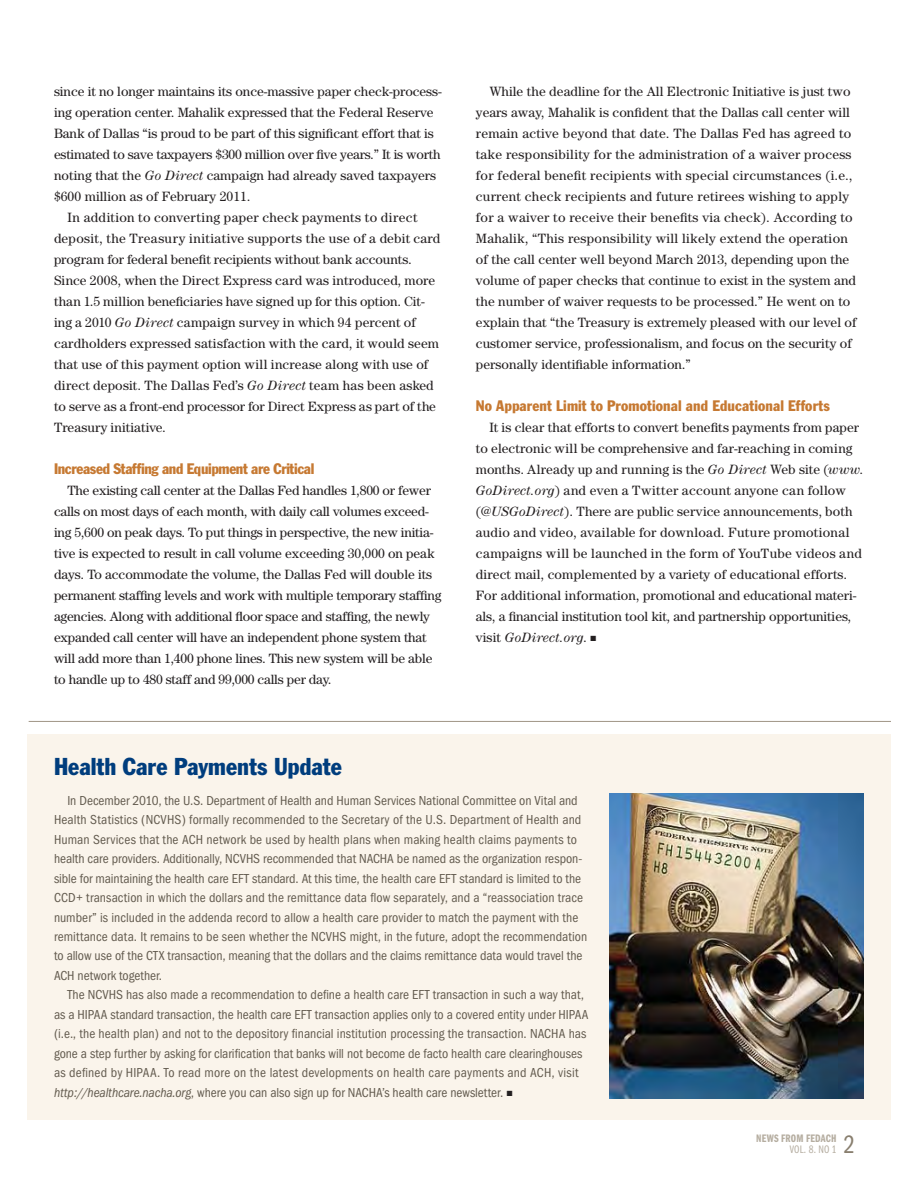
<style>
.page{position:relative;width:918px;height:1188px;background:#fff}
.page>*{position:absolute;margin:0;border:0;box-sizing:border-box;transform-origin:0 0}
.t1{font:26.1px "Franklin Gothic Book Cmpr";color:#887e6e}
.t2{font:condensed 24px "Franklin Gothic";color:#003d7d}
.t3{font:condensed 15px "Franklin Gothic";letter-spacing:.005em;color:#c67932}
.t4{font:condensed 15px "Franklin Gothic";letter-spacing:-.025em;color:#c67932}
.t5{font:13.5px/21px "Century";letter-spacing:.005em;color:#231f20}
.t6{font:condensed 13.5px/19.5px "Franklin Gothic";letter-spacing:.005em;color:#635b4f}
.t7{font:13.5px/21px "Century";letter-spacing:-.015em;color:#231f20}
.t8{font:11.25px "Franklin Gothic Demi Cmpr";letter-spacing:.02em;color:#b5ada0}
.t9{font:11.25px "Franklin Gothic Book Cmpr";color:#b5ada0}
.s1{font-style:italic}
.s2{color:#231f20}
</style>
<div class="page">
<div style="left:27px;top:734px;width:864px;height:386px;background:#faf4eb"></div>
<hr style="left:29px;top:721px;width:862px;height:1px;background:#9f9586">
<img style="left:609px;top:794px;width:255px;height:304px">
<p class="t5" style="left:54px;top:82px;width:389px">since it no longer maintains its once-massive paper check-process-</p>
<p class="t5" style="left:54px;top:103px;width:381px">ing operation center. Mahalik expressed that the Federal Reserve</p>
<p class="t5" style="left:54px;top:124px;width:381px">Bank of Dallas “is proud to be part of this significant effort that is</p>
<p class="t7" style="left:54px;top:145px;width:388px">estimated to save taxpayers $300 million over five years.” It is worth</p>
<p class="t5" style="left:54px;top:166px;width:384px">noting that the <span class="s1">Go Direct</span> campaign had already saved taxpayers</p>
<p class="t5" style="left:54px;top:187px;width:198px">$600 million as of February 2011.</p>
<p class="t5" style="left:68px;top:208px;width:352px">In addition to converting paper check payments to direct</p>
<p class="t5" style="left:54px;top:229px;width:388px">deposit, the Treasury initiative supports the use of a debit card</p>
<p class="t5" style="left:54px;top:250px;width:359px">program for federal benefit recipients without bank accounts.</p>
<p class="t5" style="left:54px;top:271px;width:383px">Since 2008, when the Direct Express card was introduced, more</p>
<p class="t5" style="left:54px;top:292px;width:372px">than 1.5 million beneficiaries have signed up for this option. Cit-</p>
<p class="t5" style="left:54px;top:313px;width:363px">ing a 2010 <span class="s1">Go Direct</span> campaign survey in which 94 percent of</p>
<p class="t5" style="left:54px;top:334px;width:387px">cardholders expressed satisfaction with the card, it would seem</p>
<p class="t5" style="left:54px;top:355px;width:376px">that use of this payment option will increase along with use of</p>
<p class="t5" style="left:54px;top:376px;width:381px">direct deposit. The Dallas Fed’s <span class="s1">Go Direct</span> team has been asked</p>
<p class="t5" style="left:54px;top:397px;width:384px">to serve as a front-end processor for Direct Express as part of the</p>
<p class="t5" style="left:54px;top:418px;width:113px">Treasury initiative.</p>
<p class="t4" style="left:54px;top:463px;width:262px">Increased Staffing and Equipment are Critical</p>
<p class="t7" style="left:54px;top:481px;width:389px;text-indent:14px">The existing call center at the Dallas Fed handles 1,800 or fewer calls on most days of each month, with daily call volumes exceed&shy;ing 5,600 on peak days. To put things in perspective, the new initia&shy;tive is expected to result in call volume exceeding 30,000 on peak days. To accommodate the vol ume, the Dallas Fed will double its permanent staffing levels and work with multiple temporary staffing agencies. Along with additional floor space and staffing, the newly expanded call center will have an independent phone system that will add more than 1,400 phone lines. This new system will be able to handle up to 480 staff and 99,000 calls per day.</p>
<p class="t5" style="left:476px;top:82px;width:382px;text-indent:14px">While the deadline for the All Electronic Initiative is just two years away, Mahalik is confident that the Dallas call center will remain active beyond that date. The Dallas Fed has agreed to take responsibility for the administration of a waiver process for federal benefit recipients with special circumstances (i.e., current check recipients and future retirees wishing to apply for a waiver to receive their benefits via check). According to Mahalik, “This responsibility will likely extend the operation of the call center well beyond March 2013, depending upon the volume of paper checks that continue to exist in the system and the number of waiver requests to be processed.” He went on to explain that “the Treasury is extremely pleased with our level of customer service, professionalism, and focus on the security of personally identifiable information.”</p>
<p class="t3" style="left:476px;top:400px;width:355px">No Apparent Limit to Promotional and Educational Efforts</p>
<p class="t5" style="left:476px;top:418px;width:390px;text-indent:14px">It is clear that efforts to convert benefits payments from paper to electronic will be comprehensive and far-reaching in coming months. Already up and running is the <span class="s1">Go Direct</span> Web site (<span class="s1">www.<br>GoDirect.org</span>) and even a Twitter account anyone can follow (<span class="s1">@USGoDirect</span>). There are public service announcements, both audio and video, available for download. Future promotional campaigns will be launched in the form of YouTube videos and direct mail, complemented by a variety of educational efforts.<br>For additional information, promotional and educational materi&shy;als, a financial institution tool kit, and partnership opportunities, visit <span class="s1">GoDirect.org</span>. ■</p>
<h2 class="t2" style="left:54px;top:757px;width:289px">Health Care Payments Update</h2>
<p class="t6" style="left:54px;top:791px;width:535px;text-indent:14px">In December 2010, the U.S. Department of Health and Human Services National Committee on Vital and Health Statistics (NCVHS) formally recommended to the Secretary of the U.S. Department of Health and Human Services that the ACH network be used by health plans when making health claims payments to health care providers. Additionally, NCVHS recommended that NACHA be named as the organization respon&shy;sible for maintaining the health care EFT standard. At this time, the health care EFT standard is limited to the CCD+ transaction in which the dollars and the remittance data flow separately, and a “reassociation trace number” is included in the addenda record to allow a health care provider to match the payment with the remittance data. It remains to be seen whether the NCVHS might, in the future, adopt the recommendation to allow use of the CTX transaction, meaning that the dollars and the claims remittance data would travel the ACH network together.</p>
<p class="t6" style="left:54px;top:986px;width:536px;text-indent:14px">The NCVHS has also made a recommendation to define a health care EFT transaction in such a way that, as a HIPAA standard transaction, the health care EFT transaction applies only to a covered entity under HIPAA (i.e., the health plan) and not to the depository financial institution processing the transaction. NACHA has gone a step further by asking for clarification that banks will not become de facto health care clearinghouses as defined by HIPAA. To read more on the latest developments on health care payments and ACH, visit <span class="s1">http://healthcare.nacha.org</span>, where you can also sign up for NACHA’s health care newsletter. <span class="s2">■</span></p>
<p class="t8" style="left:756px;top:1135px;width:82px">NEWS FROM FEDACH</p>
<p class="t9" style="left:790px;top:1145px;width:48px">VOL. 8. NO 1</p>
<h1 class="t1" style="left:843px;top:1135px;width:13px">2</h1>
</div>
